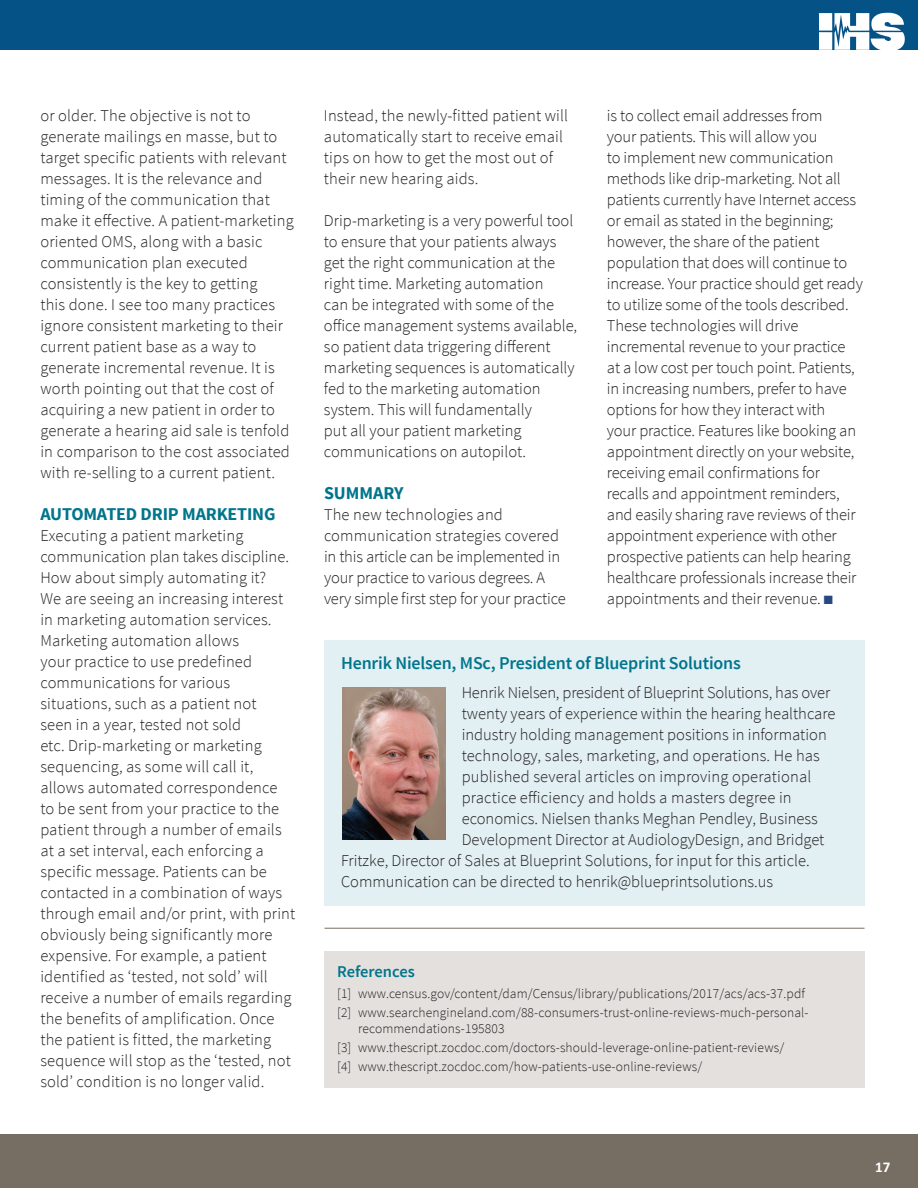
<style>
.page{position:relative;width:918px;height:1188px;background:#fff}
.page>*{position:absolute;margin:0;border:0;box-sizing:border-box;transform-origin:0 0}
.t1{font:600 18px "Source Sans Pro";letter-spacing:-.01em;color:#00758c}
.t2{font:700 18px "Source Sans Pro";letter-spacing:-.01em;color:#00758c}
.t3{font:300 16.5px/21px "Source Sans Pro";color:#231f20}
.t4{font:600 16.5px "Source Sans Pro";letter-spacing:-.005em;color:#00758c}
.t5{font:700 15px "Calibri";color:#fff}
.t6{font:300 13.5px/18.9px "Source Sans Pro";letter-spacing:.01em;color:#231f20}
.s1{color:#274881}
</style>
<div class="page">
<div style="left:0;top:0;width:918px;height:50px;background:#055287"></div>
<svg style="left:819px;top:12px;width:86px;height:38px"></svg>
<div style="left:0;top:1134px;width:918px;height:54px;background:#776e63"></div>
<div style="left:324px;top:640px;width:540px;height:265px;background:#e2eff3"></div>
<img style="left:342px;top:687px;width:104px;height:152px">
<div style="left:324px;top:951px;width:541px;height:137px;background:#e3e0dd"></div>
<hr style="left:325px;top:928px;width:540px;height:1px;background:#776e63">
<p class="t3" style="left:40px;top:106px;width:255px">or older. The objective is not to generate mailings en masse, but to target specific patients with relevant messages. It is the relevance and timing of the communication that make it effective. A patient-marketing oriented OMS, along with a basic communication plan executed consistently is the key to getting<br>this done. I see too many practices ignore consistent marketing to their current patient base as a way to generate incremental revenue. It is worth pointing out that the cost of acquiring a new patient in order to generate a hearing aid sale is tenfold in comparison to the cost associated with re-selling to a current patient.</p>
<p class="t2" style="left:40px;top:503px;width:237px">AUTOMATED DRIP MARKETING</p>
<p class="t3" style="left:40px;top:526px;width:257px">Executing a patient marketing communication plan takes discipline.<br>How about simply automating it?<br>We are seeing an increasing interest in marketing automation services.<br>Marketing automation allows<br>your practice to use predefined communications for various situations, such as a patient not<br>seen in a year, tested not sold<br>etc. Drip-marketing or marketing sequencing, as some will call it, allows automated correspondence to be sent from your practice to the patient through a number of emails at a set interval, each enforcing a specific message. Patients can be contacted in a combination of ways through email and/or print, with print obviously being significantly more expensive. For example, a patient identified as ‘tested, not sold’ will receive a number of emails regarding the benefits of amplification. Once the patient is fitted, the marketing sequence will stop as the ‘tested, not sold’ condition is no longer valid.</p>
<p class="t3" style="left:324px;top:105px;width:246px">Instead, the newly-fitted patient will automatically start to receive email tips on how to get the most out of their new hearing aids.</p>
<p class="t3" style="left:324px;top:211px;width:255px">Drip-marketing is a very powerful tool to ensure that your patients always get the right communication at the right time. Marketing automation<br>can be integrated with some of the office management systems available, so patient data triggering different marketing sequences is automatically fed to the marketing automation system. This will fundamentally<br>put all your patient marketing communications on autopilot.</p>
<p class="t2" style="left:324px;top:482px;width:81px">SUMMARY</p>
<p class="t3" style="left:324px;top:505px;width:243px">The new technologies and communication strategies covered in this article can be implemented in your practice to various degrees. A very simple first step for your practice</p>
<p class="t3" style="left:607px;top:106px;width:258px">is to collect email addresses from<br>your patients. This will allow you<br>to implement new communication methods like drip-marketing. Not all patients currently have Internet access or email as stated in the beginning; however, the share of the patient population that does will continue to increase. Your practice should get ready to utilize some of the tools described.<br>These technologies will drive incremental revenue to your practice<br>at a low cost per touch point. Patients, in increasing numbers, prefer to have options for how they interact with<br>your practice. Features like booking an appointment directly on your website, receiving email confirmations for recalls and appointment reminders, and easily sharing rave reviews of their appointment experience with other prospective patients can help hearing healthcare professionals increase their appointments and their revenue. <span class="s1">■</span></p>
<p class="t1" style="left:341px;top:656px;width:401px">Henrik Nielsen, MSc, President of Blueprint Solutions</p>
<p class="t3" style="left:462px;top:683px;width:370px">Henrik Nielsen, president of Blueprint Solutions, has over</p>
<p class="t3" style="left:462px;top:704px;width:375px">twenty years of experience within the hearing healthcare</p>
<p class="t3" style="left:462px;top:725px;width:367px">industry holding management positions in information</p>
<p class="t3" style="left:462px;top:746px;width:360px">technology, sales, marketing, and operations. He has</p>
<p class="t3" style="left:462px;top:767px;width:351px">published several articles on improving operational</p>
<p class="t3" style="left:462px;top:787px;width:332px">practice efficiency and holds a masters degree in</p>
<p class="t3" style="left:462px;top:809px;width:358px">economics. Nielsen thanks Meghan Pendley, Business</p>
<p class="t3" style="left:462px;top:830px;width:364px">Development Director at AudiologyDesign, and Bridget</p>
<p class="t3" style="left:341px;top:851px;width:470px">Fritzke, Director of Sales at Blueprint Solutions, for input for this article.</p>
<p class="t3" style="left:341px;top:872px;width:434px">Communication can be directed to henrik@blueprintsolutions.us</p>
<p class="t4" style="left:337px;top:965px;width:79px">References</p>
<p class="t6" style="left:337px;top:985px;width:473px">[1] www.census.gov/content/dam/Census/library/publications/2017/acs/acs-37.pdf [2] www.searchengineland.com/88-consumers-trust-online-reviews-much-personal-</p>
<p class="t6" style="left:337px;top:1020px;width:449px;text-indent:21px">recommendations-195803<br>[3] www.thescript.zocdoc.com/doctors-should-leverage-online-patient-reviews/ [4] www.thescript.zocdoc.com/how-patients-use-online-reviews/</p>
<p class="t5" style="left:875px;top:1158px;width:17px">17</p>
</div>
